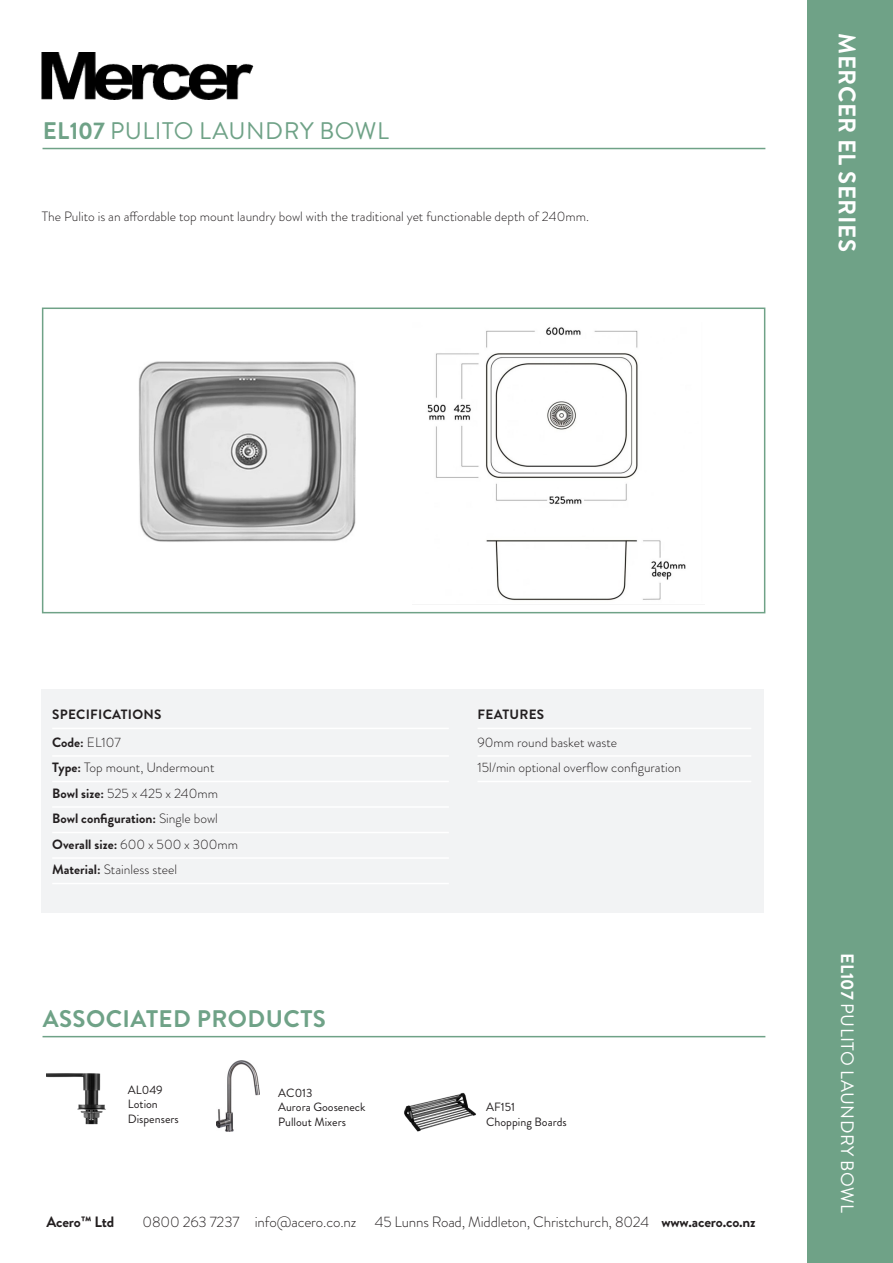
<style>
.page{position:relative;width:893px;height:1263px;background:#fff}
.page>*{position:absolute;margin:0;border:0;box-sizing:border-box;transform-origin:0 0}
.t1{font:24px "Brandon Grotesque";letter-spacing:.02em;color:#6fa287}
.t2{font:700 24px "Brandon Grotesque";letter-spacing:.02em;color:#6fa287}
.t3{font:700 24px "Brandon Grotesque";letter-spacing:.02em;color:#fff}
.t4{font:18px "Brandon Grotesque";letter-spacing:.02em;color:#fff}
.t5{font:300 15px "Brandon Grotesque";letter-spacing:-.01em;color:#231f20}
.t6{font:700 15px "Brandon Grotesque";letter-spacing:-.01em;color:#231f20}
.body{font:300 13.5px "Brandon Grotesque";color:#231f20}
.t7{font:700 13.5px "Brandon Grotesque";letter-spacing:.01em;color:#231f20}
.t8{font:12px/14.4px "Brandon Grotesque";color:#231f20}
.s1{font-weight:700}
.s2{font-weight:300}
</style>
<div class="page">
<div style="left:42px;top:308px;width:723px;height:305px;border:2px solid #6fa287"></div>
<img style="left:139px;top:361px;width:217px;height:181px">
<hr style="left:43px;top:148px;width:722px;height:1px;background:#6fa287">
<div style="left:41px;top:689px;width:723px;height:223px;background:#f2f3f4"></div>
<hr style="left:52px;top:728px;width:397px;height:1px;background:#fff">
<hr style="left:52px;top:755px;width:397px;height:2px;background:#fff">
<hr style="left:52px;top:781px;width:397px;height:1px;background:#fff">
<hr style="left:52px;top:806px;width:397px;height:2px;background:#fff">
<hr style="left:52px;top:832px;width:397px;height:1px;background:#fff">
<hr style="left:52px;top:857px;width:397px;height:2px;background:#fff">
<hr style="left:52px;top:883px;width:397px;height:1px;background:#fff">
<div style="left:808px;top:0;width:85px;height:1263px;background:#6fa287"></div>
<hr style="left:43px;top:1036px;width:722px;height:1px;background:#6fa287">
<hr style="left:477px;top:728px;width:274px;height:1px;background:#fff">
<hr style="left:477px;top:755px;width:274px;height:2px;background:#fff">
<hr style="left:477px;top:781px;width:274px;height:1px;background:#fff">
<img style="left:427px;top:327px;width:259px;height:274px">
<img style="left:404px;top:1092px;width:72px;height:40px">
<img style="left:46px;top:1073px;width:60px;height:52px">
<img style="left:216px;top:1060px;width:43px;height:71px">
<img style="left:42px;top:52px;width:212px;height:47px">
<p class="t1" style="left:43px;top:114px;width:348px"><span class="s1">EL107</span> PULITO LAUNDRY BOWL</p>
<p class="body" style="left:42px;top:208px;width:549px">The Pulito is an affordable top mount laundry bowl with the traditional yet functionable depth of 240mm.</p>
<p class="t3" style="left:864px;top:33px;width:220px;rotate:90deg">MERCER EL SERIES</p>
<p class="t7" style="left:52px;top:705px;width:111px">SPECIFICATIONS</p>
<p class="t7" style="left:52px;top:733px;width:70px">Code: <span class="s2">EL107</span></p>
<p class="body" style="left:52px;top:758px;width:164px"><span class="s1">Type:</span> Top mount, Undermount</p>
<p class="body" style="left:52px;top:784px;width:167px"><span class="s1">Bowl size:</span> 525 x 425 x 240mm</p>
<p class="t7" style="left:52px;top:809px;width:167px">Bowl configuration: <span class="s2">Single bowl</span></p>
<p class="body" style="left:52px;top:835px;width:188px"><span class="s1">Overall size:</span> 600 x 500 x 300mm</p>
<p class="body" style="left:52px;top:860px;width:126px"><span class="s1">Material:</span> Stainless steel</p>
<p class="t2" style="left:43px;top:1002px;width:285px">ASSOCIATED PRODUCTS</p>
<p class="t8" style="left:128px;top:1083px;width:36px">AL049</p>
<p class="t8" style="left:128px;top:1097px;width:31px">Lotion</p>
<p class="t8" style="left:128px;top:1111px;width:52px">Dispensers</p>
<p class="t8" style="left:278px;top:1086px;width:36px">AC013</p>
<p class="t8" style="left:278px;top:1100px;width:89px">Aurora Gooseneck<br>Pullout Mixers</p>
<p class="t7" style="left:478px;top:705px;width:68px">FEATURES</p>
<p class="body" style="left:477px;top:733px;width:141px">90mm round basket waste</p>
<p class="body" style="left:477px;top:758px;width:205px">15l/min optional overflow configuration</p>
<p class="t8" style="left:486px;top:1100px;width:30px">AF151</p>
<p class="t8" style="left:486px;top:1114px;width:82px">Chopping Boards</p>
<p class="t6" style="left:46px;top:1211px;width:69px">Acero™ Ltd</p>
<p class="t5" style="left:143px;top:1211px;width:615px">0800 263 7237 info@acero.co.nz 45 Lunns Road, Middleton, Christchurch, 8024 <span class="s1">www.acero.co.nz</span></p>
<p class="t4" style="left:860px;top:953px;width:261px;rotate:90deg"><span class="s1">EL107</span> PULITO LAUNDRY BOWL</p>
</div>
